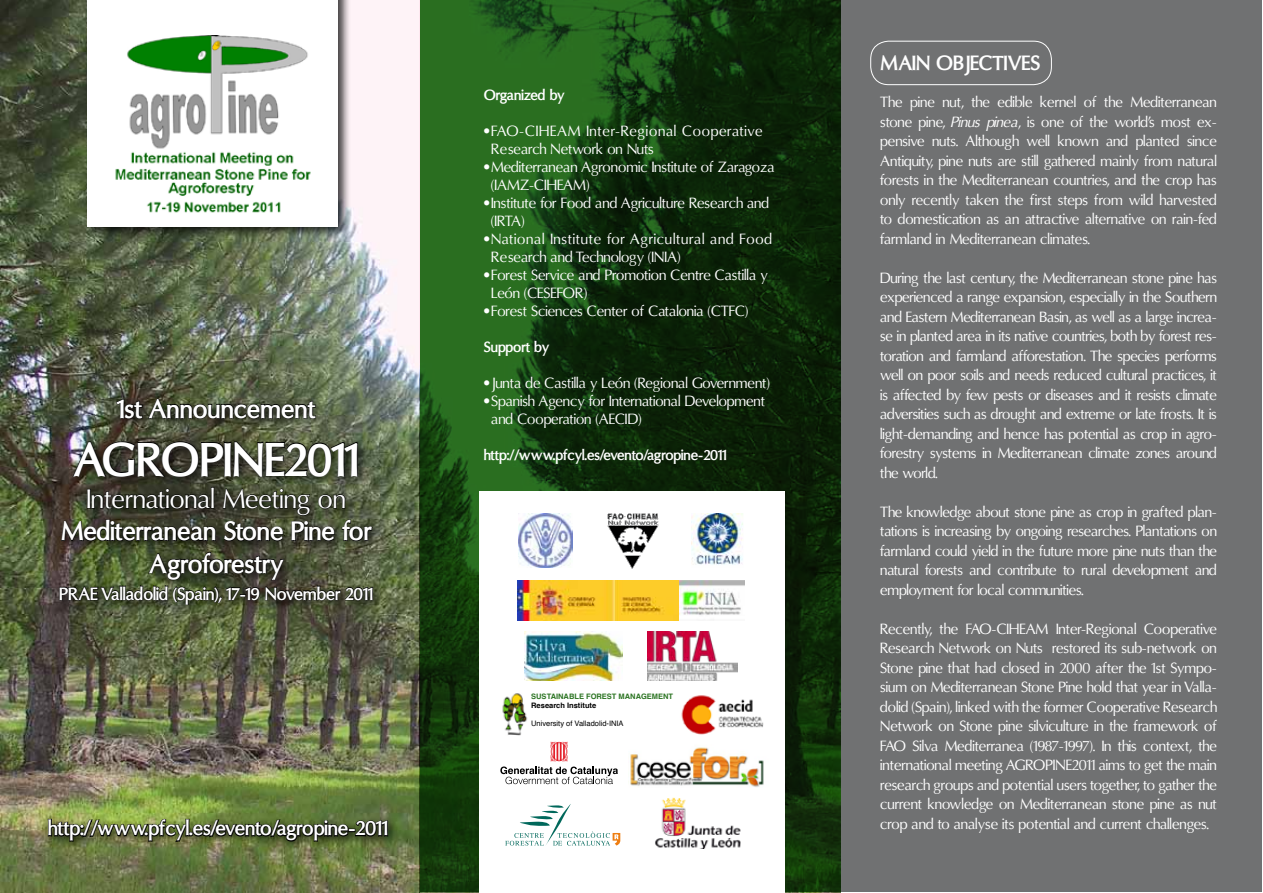
<style>
.page{position:relative;width:1263px;height:893px;background:#fff}
.page>*{position:absolute;margin:0;border:0;box-sizing:border-box;transform-origin:0 0}
.t1{font:700 48px "Oregon LDO";color:#fff}
.t2{font:700 27px/32.4px "Oregon LDO";color:#fff;text-align:center}
.t3{font:27px "Oregon LDO";color:#fff}
.t4{font:700 21px "Oregon LDO";color:#fff}
.t5{font:700 18px "Oregon LDO";color:#fff}
.t6{font:15px/19.5px "Oregon LDO";color:#fff;text-align:justify}
.t7{font:15px/18px "Oregon LDO";letter-spacing:.05em;color:#fff}
.t8{font:700 15px "Oregon LDO";color:#fff}
.t9{font:15px/18px "Oregon LDO";letter-spacing:.035em;color:#fff}
.t10{font:700 7.5px "Helvetica";color:#2b7422}
.t11{font:7.5px "Helvetica";color:#000}
.t12{font:700 7.5px "Helvetica";color:#000}
.s1{font-style:italic}
</style>
<div class="page">
<div style="left:840px;top:1px;width:422px;height:891px;background:#707172"></div>
<img style="left:0;top:0;width:841px;height:893px">
<div style="left:83px;top:0;width:268px;height:240px;background:#000;opacity:.75"></div>
<div style="left:87px;top:0;width:251px;height:227px;background:#fff"></div>
<svg style="left:421px;top:1px;width:420px;height:891px;background:#163e10"></svg>
<div style="left:479px;top:492px;width:305px;height:401px;background:#fff"></div>
<div style="left:54px;top:393px;width:330px;height:222px;background:#000;opacity:.75"></div>
<svg style="left:116px;top:364px;width:200px;height:55px;background:#4c523c"></svg>
<svg style="left:61px;top:441px;width:312px;height:101px;background:#363829"></svg>
<svg style="left:59px;top:552px;width:314px;height:53px;background:#3d432c"></svg>
<img style="left:115px;top:35px;width:196px;height:178px">
<div style="left:870px;top:41px;width:182px;height:44px;border:1px solid #fff;border-radius:18px"></div>
<div style="left:42px;top:813px;width:357px;height:39px;background:#000;opacity:.75"></div>
<svg style="left:47px;top:818px;width:342px;height:28px;background:#444e28"></svg>
<img style="left:519px;top:514px;width:54px;height:54px">
<img style="left:691px;top:514px;width:52px;height:51px">
<img style="left:607px;top:514px;width:52px;height:55px">
<img style="left:518px;top:580px;width:226px;height:41px">
<img style="left:524px;top:632px;width:99px;height:49px">
<img style="left:648px;top:631px;width:90px;height:50px">
<img style="left:502px;top:693px;width:26px;height:43px">
<img style="left:681px;top:695px;width:83px;height:40px">
<svg style="left:500px;top:742px;width:118px;height:42px"></svg>
<img style="left:628px;top:747px;width:136px;height:40px">
<img style="left:655px;top:797px;width:86px;height:51px">
<svg style="left:505px;top:804px;width:116px;height:42px"></svg>
<h2 class="t2" style="left:117px;top:393px;width:200px">1st Announcement</h2>
<h1 class="t1" style="left:73px;top:432px;width:287px">AGROPINE2011</h1>
<h2 class="t3" style="left:87px;top:483px;width:261px">International Meeting on</h2>
<h2 class="t2" style="left:61px;top:516px;width:312px">Mediterranean Stone Pine for<br>Agroforestry</h2>
<p class="t5" style="left:59px;top:583px;width:315px">PRAE Valladolid (Spain), 17-19 November 2011</p>
<h3 class="t4" style="left:48px;top:816px;width:342px">http://www.pfcyl.es/evento/agropine-2011</h3>
<p class="t8" style="left:484px;top:86px;width:82px">Organized by</p>
<p class="t9" style="left:491px;top:122px;width:273px;text-indent:-8px">•FAO-CIHEAM Inter-Regional Cooperative<br>Research Network on Nuts</p>
<p class="t6" style="left:491px;top:158px;width:285px;line-height:18px;text-indent:-8px">•Mediterranean Agronomic Institute of Zaragoza (IAMZ-CIHEAM)</p>
<p class="t6" style="left:491px;top:194px;width:279px;line-height:18px;text-indent:-8px">•Institute for Food and Agriculture Research and (IRTA)</p>
<p class="t7" style="left:491px;top:230px;width:282px;text-indent:-8px">•National Institute for Agricultural and Food<br>Research and Technology (INIA)</p>
<p class="t6" style="left:491px;top:266px;width:278px;line-height:18px;text-indent:-8px">•Forest Service and Promotion Centre Castilla y<br>León (CESEFOR)</p>
<p class="t6" style="left:484px;top:301px;width:266px">•Forest Sciences Center of Catalonia (CTFC)</p>
<p class="t8" style="left:484px;top:338px;width:67px">Support by</p>
<p class="t6" style="left:484px;top:373px;width:288px">•Junta de Castilla y León (Regional Government)</p>
<p class="t6" style="left:491px;top:392px;width:275px;line-height:18px;text-indent:-8px">•Spanish Agency for International Development and Cooperation (AECID)</p>
<p class="t8" style="left:484px;top:446px;width:244px">http://www.pfcyl.es/evento/agropine-2011</p>
<p class="t10" style="left:531px;top:690px;width:143px">SUSTAINABLE FOREST MANAGEMENT</p>
<p class="t12" style="left:531px;top:699px;width:67px">Research Institute</p>
<p class="t11" style="left:531px;top:717px;width:94px">University of Valladolid-INIA</p>
<h3 class="t4" style="left:880px;top:51px;width:30px">Main</h3>
<h3 class="t4" style="left:936px;top:51px;width:78px">o bjectives</h3>
<p class="t6" style="left:880px;top:93px;width:338px">The pine nut, the edible kernel of the Mediterranean stone pine, <span class="s1">Pinus pinea</span>, is one of the world’s most ex&shy;pensive nuts. Although well known and planted since Antiquity, pine nuts are still gathered mainly from natural forests in the Mediterranean countries, and the crop has only recently taken the first steps from wild harvested to domestication as an attractive alternative on rain-fed farmland in Mediterranean climates.</p>
<p class="t6" style="left:880px;top:268px;width:338px">During the last century, the Mediterranean stone pine has experienced a range expansion, especially in the Southern and Eastern Mediterranean Basin, as well as a large increa&shy;se in planted area in its native countries, both by forest res&shy;toration and farmland afforestation. The species performs well on poor soils and needs reduced cultural practices, it is affected by few pests or diseases and it resists climate adversities such as drought and extreme or late frosts. It is light-demanding and hence has potential as crop in agro&shy;forestry systems in Mediterranean climate zones around the world.</p>
<p class="t6" style="left:880px;top:502px;width:338px">The knowledge about stone pine as crop in grafted plan&shy;tations is increasing by ongoing researches. Plantations on farmland could yield in the future more pine nuts than the natural forests and contribute to rural development and employment for local communities.</p>
<p class="t6" style="left:880px;top:619px;width:338px">Recently, the FAO-CIHEAM Inter-Regional Cooperative Research Network on Nuts restored its sub-network on Stone pine that had closed in 2000 after the 1st Sympo&shy;sium on Mediterranean Stone Pine hold that year in Valla&shy;dolid (Spain), linked with the former Cooperative Research Network on Stone pine silviculture in the framework of FAO Silva Mediterranea (1987-1997). In this context, the international meeting AGROPINE2011 aims to get the main research groups and potential users together, to gather the current knowledge on Mediterranean stone pine as nut crop and to analyse its potential and current challenges.</p>
</div>
